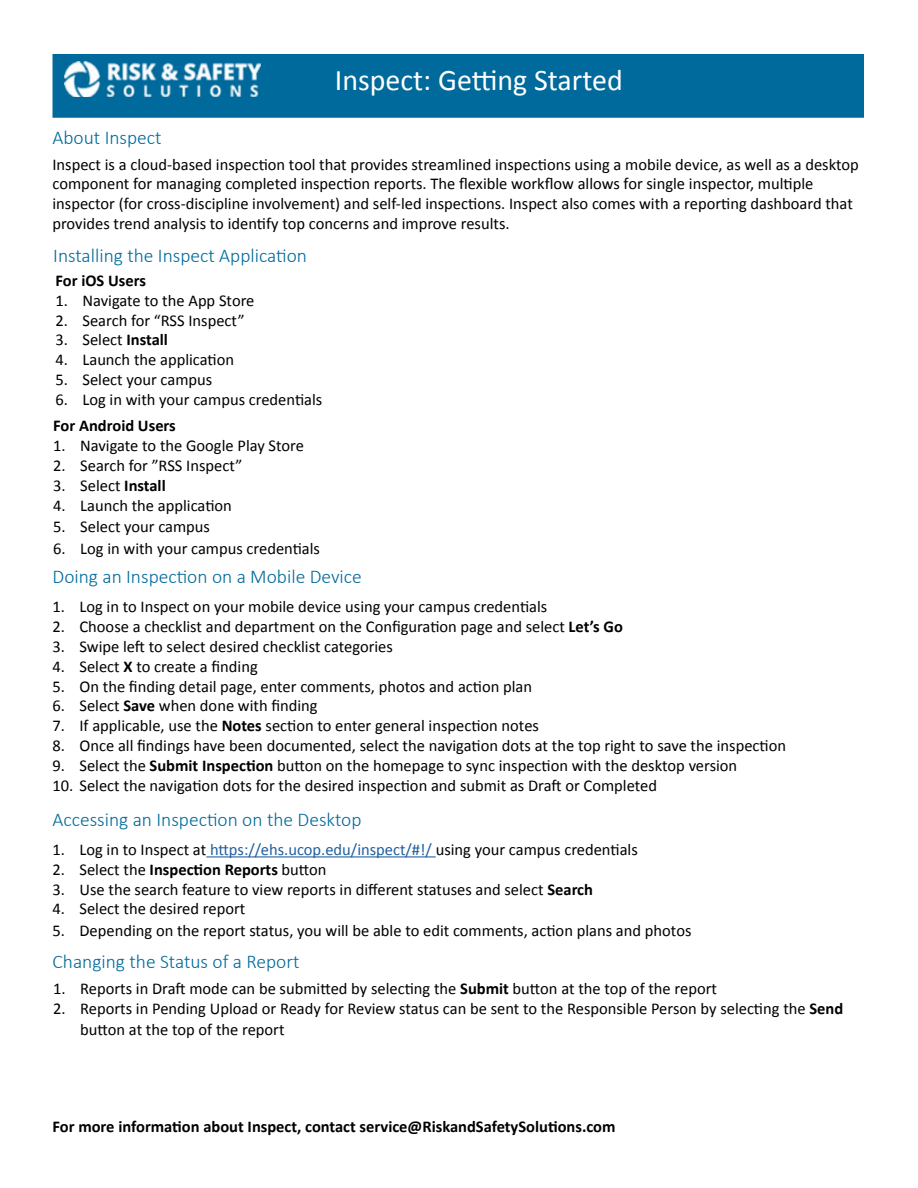
<style>
.page{position:relative;width:918px;height:1188px;background:#fff}
.page>*{position:absolute;margin:0;border:0;box-sizing:border-box;transform-origin:0 0}
.t1{font:30px "Calibri";color:#fff}
.t2{font:300 19.5px "Calibri";color:#006a9c}
.t3{font:16.5px/19.8px "Calibri";color:#000}
.t4{font:700 16.5px "Calibri";color:#000}
.s1{font-weight:700}
.s2{color:#215e9e}
</style>
<div class="page">
<div style="left:52px;top:54px;width:812px;height:64px;background:#006a9c;border:2px solid #006a9c"></div>
<img style="left:64px;top:62px;width:197px;height:35px">
<hr style="left:206px;top:856px;width:230px;height:1px;background:#215e9e">
<p class="t1" style="left:335px;top:59px;width:290px">Inspect: Getting Started</p>
<p class="t2" style="left:52px;top:125px;width:111px">About Inspect</p>
<p class="t3" style="left:52px;top:154px;width:808px">Inspect is a cloud-based inspection tool that provides streamlined inspections using a mobile device, as well as a desktop component for managing completed inspection reports. The flexible workflow allows for single inspector, multiple inspector (for cross-discipline involvement) and self-led inspections. Inspect also comes with a reporting dashboard that provides trend analysis to identify top concerns and improve results.</p>
<p class="t2" style="left:53px;top:243px;width:255px">Installing the Inspect Application</p>
<p class="t4" style="left:56px;top:269px;width:92px">For iOS Users</p>
<p class="t3" style="left:56px;top:290px;width:200px">1. Navigate to the App Store</p>
<p class="t3" style="left:56px;top:310px;width:191px">2. Search for “RSS Inspect”</p>
<p class="t3" style="left:56px;top:330px;width:114px">3. Select <span class="s1">Install</span></p>
<p class="t3" style="left:56px;top:349px;width:180px">4. Launch the application</p>
<p class="t3" style="left:56px;top:369px;width:158px">5. Select your campus</p>
<p class="t3" style="left:56px;top:389px;width:268px">6. Log in with your campus credentials</p>
<p class="t4" style="left:53px;top:414px;width:124px">For Android Users</p>
<p class="t3" style="left:53px;top:435px;width:252px">1. Navigate to the Google Play Store</p>
<p class="t3" style="left:53px;top:455px;width:191px">2. Search for ”RSS Inspect”</p>
<p class="t3" style="left:53px;top:475px;width:114px">3. Select <span class="s1">Install</span></p>
<p class="t3" style="left:53px;top:495px;width:180px">4. Launch the application</p>
<p class="t3" style="left:53px;top:516px;width:158px">5. Select your campus</p>
<p class="t3" style="left:53px;top:538px;width:268px">6. Log in with your campus credentials</p>
<p class="t2" style="left:52px;top:565px;width:311px">Doing an Inspection on a Mobile Device</p>
<p class="t3" style="left:52px;top:597px;width:496px">1. Log in to Inspect on your mobile device using your campus credentials</p>
<p class="t3" style="left:52px;top:616px;width:572px">2. Choose a checklist and department on the Configuration page and select <span class="s1">Let’s Go</span></p>
<p class="t3" style="left:52px;top:636px;width:342px">3. Swipe left to select desired checklist categories</p>
<p class="t3" style="left:52px;top:656px;width:207px">4. Select <span class="s1">X</span> to create a finding</p>
<p class="t3" style="left:52px;top:676px;width:481px">5. On the finding detail page, enter comments, photos and action plan</p>
<p class="t3" style="left:52px;top:696px;width:267px">6. Select <span class="s1">Save</span> when done with finding</p>
<p class="t3" style="left:52px;top:715px;width:488px">7. If applicable, use the <span class="s1">Notes</span> section to enter general inspection notes</p>
<p class="t3" style="left:52px;top:735px;width:735px">8. Once all findings have been documented, select the navigation dots at the top right to save the inspection</p>
<p class="t3" style="left:52px;top:755px;width:686px">9. Select the <span class="s1">Submit Inspection</span> button on the homepage to sync inspection with the desktop version</p>
<p class="t3" style="left:52px;top:775px;width:606px">10. Select the navigation dots for the desired inspection and submit as Draft or Completed</p>
<p class="t2" style="left:52px;top:808px;width:311px">Accessing an Inspection on the Desktop</p>
<p class="t3" style="left:52px;top:839px;width:587px">1. Log in to Inspect at <span class="s2">https://ehs.ucop.edu/inspect/#!/</span> using your campus credentials</p>
<p class="t3" style="left:52px;top:859px;width:276px">2. Select the <span class="s1">Inspection Reports</span> button</p>
<p class="t3" style="left:52px;top:879px;width:542px">3. Use the search feature to view reports in different statuses and select <span class="s1">Search</span></p>
<p class="t3" style="left:52px;top:899px;width:194px">4. Select the desired report</p>
<p class="t3" style="left:52px;top:920px;width:640px">5. Depending on the report status, you will be able to edit comments, action plans and photos</p>
<p class="t2" style="left:52px;top:949px;width:249px">Changing the Status of a Report</p>
<p class="t3" style="left:53px;top:978px;width:665px">1. Reports in Draft mode can be submitted by selecting the <span class="s1">Submit</span> button at the top of the report</p>
<p class="t3" style="left:80px;top:997px;width:765px;line-height:21.6px;text-indent:-27px">2. Reports in Pending Upload or Ready for Review status can be sent to the Responsible Person by selecting the <span class="s1">Send </span>button at the top of the report</p>
<p class="t4" style="left:52px;top:1115px;width:565px">For more information about Inspect, contact service@RiskandSafetySolutions.com</p>
</div>
